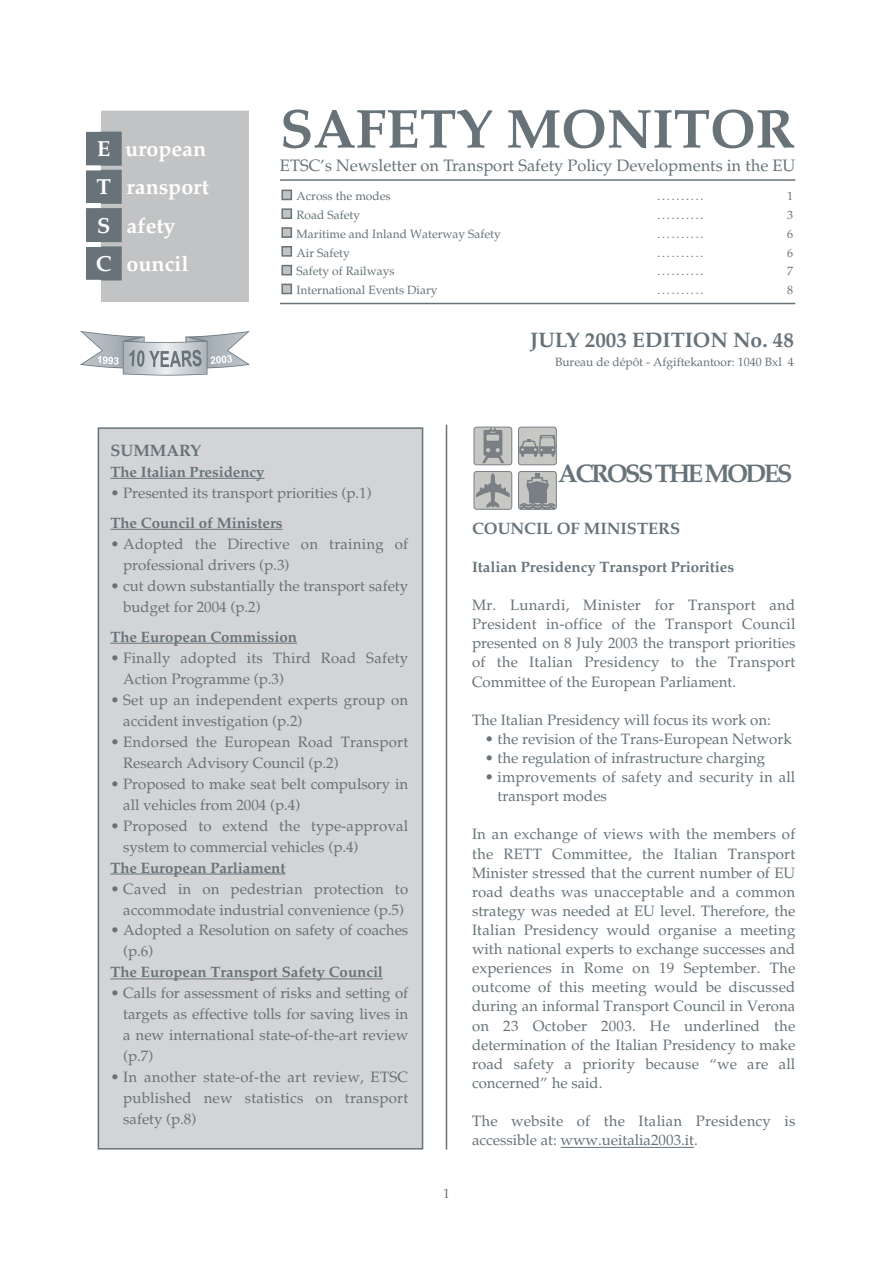
<style>
.page{position:relative;width:893px;height:1263px;background:#fff}
.page>*{position:absolute;margin:0;border:0;box-sizing:border-box;transform-origin:0 0}
.t1{font:700 54.75px "Palatino";color:#677379}
.t2{font:700 25.5px "Palatino";letter-spacing:-.1em;color:#677379}
.t3{font:700 21.75px/38.2px "Palatino";color:#fff;text-align:justify}
.t4{font:700 21.45px/38.2px "Palatino";color:#fff}
.t5{font:700 21px "Palatino";color:#677379}
.t6{font:16.5px "Palatino";color:#677379}
.t7{font:700 16.5px "Palatino";color:#677379}
.t8{font:15px/19px "Palatino";color:#677379}
.t9{font:700 15px "Palatino";color:#677379}
.t10{font:13.5px "Palatino";color:#677379}
.t11{font:12px "Palatino";color:#677379}
</style>
<div class="page">
<div style="left:98px;top:428px;width:324px;height:721px;background:#d3d4d6"></div>
<div style="left:98px;top:427px;width:325px;height:723px;border:2px solid #677379"></div>
<hr style="left:110px;top:478px;width:154px;height:1px;background:#677379">
<hr style="left:110px;top:529px;width:172px;height:1px;background:#677379">
<hr style="left:110px;top:643px;width:187px;height:1px;background:#677379">
<hr style="left:110px;top:874px;width:175px;height:1px;background:#677379">
<hr style="left:110px;top:979px;width:273px;height:1px;background:#677379">
<hr style="left:560px;top:1147px;width:134px;height:1px;background:#677379">
<div style="left:474px;top:427px;width:38px;height:38px;background:#c7c7c3;border-radius:3px"></div>
<div style="left:473px;top:427px;width:39px;height:38px;border:1px solid #797f84;border-radius:3px"></div>
<svg style="left:482px;top:428px;width:22px;height:35px"></svg>
<div style="left:518px;top:427px;width:38px;height:38px;background:#c7c7c3;border:1px solid #797f84;border-radius:3px"></div>
<svg style="left:519px;top:435px;width:37px;height:22px"></svg>
<div style="left:474px;top:472px;width:38px;height:37px;background:#c7c7c3;border-radius:3px"></div>
<div style="left:473px;top:471px;width:39px;height:39px;border:1px solid #797f84;border-radius:3px"></div>
<svg style="left:476px;top:474px;width:34px;height:34px"></svg>
<div style="left:518px;top:472px;width:38px;height:37px;background:#c7c7c3;border-radius:3px"></div>
<div style="left:518px;top:471px;width:38px;height:39px;border:1px solid #797f84;border-radius:3px"></div>
<div style="left:529px;top:493px;width:17px;height:10px;background:#797f84"></div>
<svg style="left:526px;top:474px;width:23px;height:19px"></svg>
<svg style="left:518px;top:501px;width:39px;height:9px"></svg>
<div style="left:101px;top:110px;width:148px;height:192px;background:#c2c3c5"></div>
<div style="left:86px;top:132px;width:35px;height:33px;background:#677379"></div>
<div style="left:86px;top:132px;width:36px;height:34px;border:1px solid #677379"></div>
<div style="left:86px;top:171px;width:35px;height:32px;background:#677379"></div>
<div style="left:86px;top:170px;width:36px;height:34px;border:1px solid #677379"></div>
<div style="left:86px;top:209px;width:35px;height:32px;background:#677379"></div>
<div style="left:86px;top:208px;width:36px;height:34px;border:1px solid #677379"></div>
<div style="left:86px;top:247px;width:35px;height:33px;background:#677379"></div>
<div style="left:86px;top:246px;width:36px;height:34px;border:1px solid #677379"></div>
<hr style="left:280px;top:179px;width:515px;height:2px;background:#677379">
<hr style="left:280px;top:303px;width:515px;height:1px;background:#677379">
<div style="left:282px;top:284px;width:9px;height:10px;background:#c2c3c5"></div>
<div style="left:281px;top:284px;width:11px;height:10px;border:2px solid #677379"></div>
<div style="left:282px;top:266px;width:9px;height:9px;background:#c2c3c5"></div>
<div style="left:281px;top:265px;width:11px;height:10px;border:2px solid #677379"></div>
<div style="left:282px;top:247px;width:9px;height:9px;background:#c2c3c5"></div>
<div style="left:281px;top:246px;width:11px;height:11px;border:2px solid #677379"></div>
<div style="left:282px;top:228px;width:9px;height:9px;background:#c2c3c5"></div>
<div style="left:281px;top:227px;width:11px;height:11px;border:2px solid #677379"></div>
<div style="left:282px;top:209px;width:9px;height:9px;background:#c2c3c5"></div>
<div style="left:281px;top:208px;width:11px;height:11px;border:2px solid #677379"></div>
<div style="left:282px;top:190px;width:9px;height:9px;background:#c2c3c5"></div>
<div style="left:281px;top:190px;width:11px;height:10px;border:2px solid #677379"></div>
<img style="left:81px;top:331px;width:169px;height:45px">
<hr style="left:446px;top:425px;width:1px;height:725px;background:#677379">
<h3 class="t3" style="left:96px;top:132px;width:17px">E T S C</h3>
<h3 class="t4" style="left:125px;top:132px;width:85px">uropean ransport afety ouncil</h3>
<h1 class="t1" style="left:280px;top:108px;width:516px">SAFETY MONITOR</h1>
<p class="t6" style="left:280px;top:159px;width:517px">ETSC’s Newsletter on Transport Safety Policy Developments in the EU</p>
<p class="t11" style="left:296px;top:191px;width:96px">Across the modes</p>
<p class="t11" style="left:657px;top:191px;width:48px">..........</p>
<p class="t11" style="left:787px;top:191px;width:7px">1</p>
<p class="t11" style="left:296px;top:210px;width:65px">Road Safety</p>
<p class="t11" style="left:657px;top:210px;width:48px">..........</p>
<p class="t11" style="left:787px;top:210px;width:7px">3</p>
<p class="t11" style="left:296px;top:229px;width:206px">Maritime and Inland Waterway Safety</p>
<p class="t11" style="left:657px;top:229px;width:48px">..........</p>
<p class="t11" style="left:787px;top:229px;width:7px">6</p>
<p class="t11" style="left:296px;top:248px;width:55px">Air Safety</p>
<p class="t11" style="left:657px;top:248px;width:48px">..........</p>
<p class="t11" style="left:787px;top:248px;width:7px">6</p>
<p class="t11" style="left:296px;top:267px;width:99px">Safety of Railways</p>
<p class="t11" style="left:657px;top:267px;width:48px">..........</p>
<p class="t11" style="left:787px;top:267px;width:7px">7</p>
<p class="t11" style="left:296px;top:285px;width:142px">International Events Diary</p>
<p class="t11" style="left:657px;top:285px;width:48px">..........</p>
<p class="t11" style="left:787px;top:285px;width:7px">8</p>
<h3 class="t5" style="left:530px;top:331px;width:265px">JULY 2003 EDITION No. 48</h3>
<p class="t11" style="left:555px;top:357px;width:240px">Bureau de dépôt - Afgiftekantoor: 1040 Bxl 4</p>
<p class="t7" style="left:110px;top:444px;width:92px">SUMMARY</p>
<p class="t9" style="left:110px;top:466px;width:156px">The Italian Presidency</p>
<p class="t8" style="left:110px;top:485px;width:263px">• Presented its transport priorities (p.1)</p>
<p class="t9" style="left:110px;top:517px;width:174px">The Council of Ministers</p>
<p class="t8" style="left:123px;top:535px;width:286px;line-height:21px;text-indent:-13px">• Adopted the Directive on training of professional drivers (p.3)</p>
<p class="t8" style="left:123px;top:577px;width:286px;line-height:21px;text-indent:-13px">• cut down substantially the transport safety budget for 2004 (p.2)</p>
<p class="t9" style="left:110px;top:631px;width:188px">The European Commission</p>
<p class="t8" style="left:123px;top:649px;width:286px;line-height:21px;text-indent:-13px">• Finally adopted its Third Road Safety<br>Action Programme (p.3)</p>
<p class="t8" style="left:123px;top:691px;width:286px;line-height:21px;text-indent:-13px">• Set up an independent experts group on accident investigation (p.2)</p>
<p class="t8" style="left:123px;top:733px;width:286px;line-height:21px;text-indent:-13px">• Endorsed the European Road Transport<br>Research Advisory Council (p.2)</p>
<p class="t8" style="left:123px;top:775px;width:286px;line-height:21px;text-indent:-13px">• Proposed to make seat belt compulsory in all vehicles from 2004 (p.4)</p>
<p class="t8" style="left:123px;top:817px;width:286px;line-height:21px;text-indent:-13px">• Proposed to extend the type-approval system to commercial vehicles (p.4)</p>
<p class="t9" style="left:110px;top:862px;width:176px">The European Parliament</p>
<p class="t8" style="left:110px;top:880px;width:299px;line-height:21px;text-align:center">• Caved in on pedestrian protection to accommodate industrial convenience (p.5)</p>
<p class="t8" style="left:123px;top:922px;width:286px;line-height:21px;text-indent:-13px">• Adopted a Resolution on safety of coaches (p.6)</p>
<p class="t9" style="left:110px;top:967px;width:274px">The European Transport Safety Council</p>
<p class="t8" style="left:123px;top:985px;width:286px;line-height:21px;text-align:justify;text-indent:-13px">• Calls for assessment of risks and setting of targets as effective tolls for saving lives in a new international state-of-the-art review (p.7)</p>
<p class="t8" style="left:123px;top:1068px;width:286px;line-height:21px;text-align:justify;text-indent:-13px">• In another state-of-the art review, ETSC published new statistics on transport safety (p.8)</p>
<p class="t10" style="left:443px;top:1188px;width:8px">1</p>
<h2 class="t2" style="left:558px;top:463px;width:236px">ACROSS THE MODES</h2>
<p class="t7" style="left:472px;top:522px;width:210px">COUNCIL OF MINISTERS</p>
<p class="t9" style="left:472px;top:561px;width:263px">Italian Presidency Transport Priorities</p>
<p class="t8" style="left:472px;top:597px;width:325px;text-align:justify">Mr. Lunardi, Minister for Transport and President in-office of the Transport Council presented on 8 July 2003 the transport priorities of the Italian Presidency to the Transport Committee of the European Parliament.</p>
<p class="t8" style="left:472px;top:712px;width:300px">The Italian Presidency will focus its work on:</p>
<p class="t8" style="left:485px;top:731px;width:308px">• the revision of the Trans-European Network</p>
<p class="t8" style="left:485px;top:750px;width:282px">• the regulation of infrastructure charging</p>
<p class="t8" style="left:497px;top:769px;width:299px;text-indent:-13px">• improvements of safety and security in all transport modes</p>
<p class="t8" style="left:472px;top:827px;width:325px;text-align:justify">In an exchange of views with the members of the RETT Committee, the Italian Transport Minister stressed that the current number of EU road deaths was unacceptable and a common strategy was needed at EU level. Therefore, the Italian Presidency would organise a meeting with national experts to exchange successes and experiences in Rome on 19 September. The outcome of this meeting would be discussed during an informal Transport Council in Verona on 23 October 2003. He underlined the determination of the Italian Presidency to make road safety a priority because “we are all concerned” he said.</p>
<p class="t8" style="left:472px;top:1113px;width:325px">The website of the Italian Presidency is accessible at: www.ueitalia2003.it.</p>
</div>
